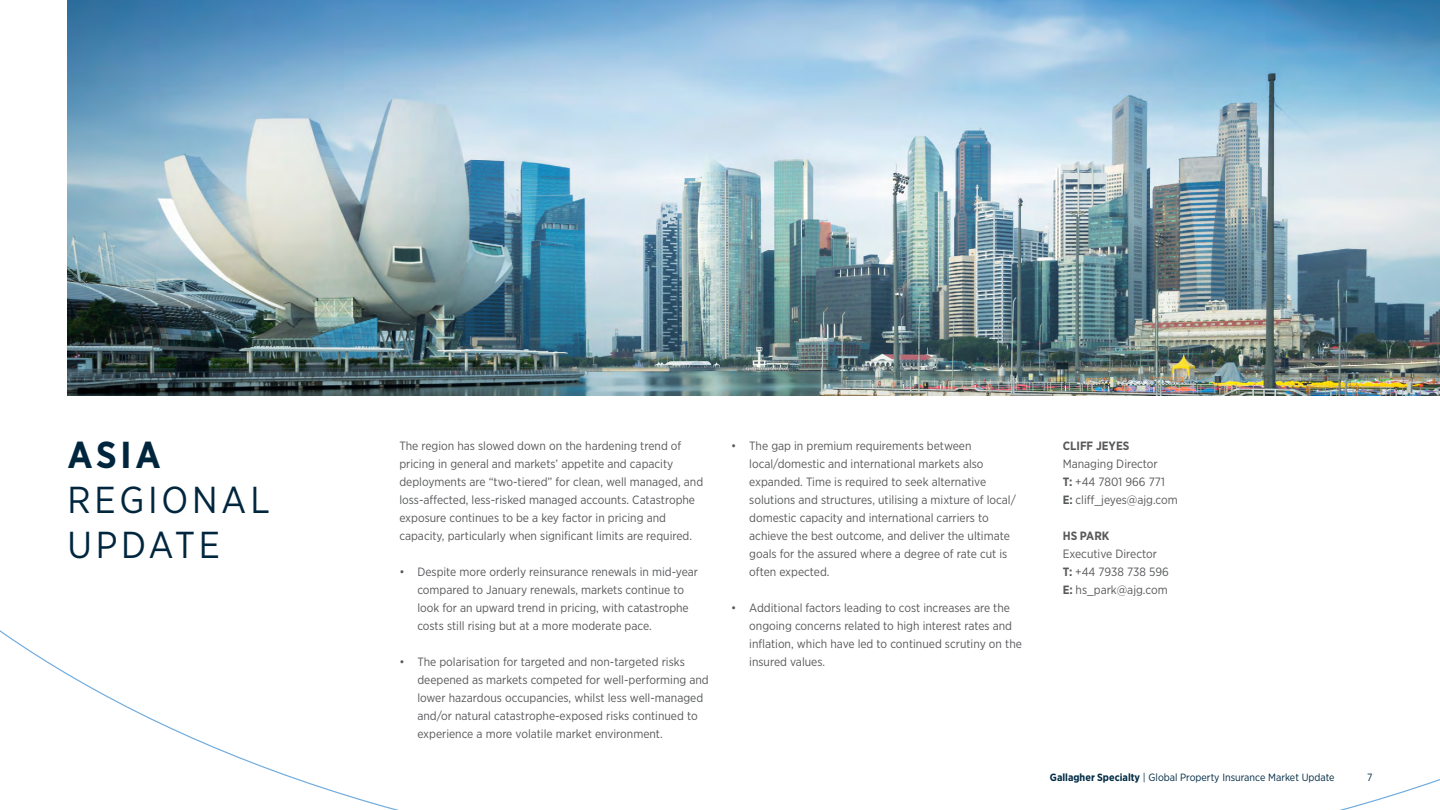
<style>
.page{position:relative;width:1440px;height:810px;background:#fff}
.page>*{position:absolute;margin:0;border:0;box-sizing:border-box;transform-origin:0 0}
.Section_Header{font:37.5px/45px "Gotham Narrow";letter-spacing:.1em;color:#00263e}
.Body_bullets{font:12px/18px "Gotham Narrow";color:#58595b}
.t1{font:10.5px "Gotham Narrow";color:#002b44}
.s1{font-weight:700}
</style>
<div class="page">
<img style="left:68px;top:0;width:1372px;height:396px">
<p class="Body_bullets" style="left:399px;top:437px;width:305px">The region has slowed down on the hardening trend of pricing in general and markets’ appetite and capacity deployments are “two-tiered” for clean, well managed, and loss-affected, less-risked managed accounts. Catastrophe exposure continues to be a key factor in pricing and capacity, particularly when significant limits are required.</p>
<p class="Body_bullets" style="left:417px;top:563px;width:282px;text-indent:-18px">• Despite more orderly reinsurance renewals in mid-year compared to January renewals, markets continue to look for an upward trend in pricing, with catastrophe costs still rising but at a more moderate pace.</p>
<p class="Body_bullets" style="left:417px;top:653px;width:293px;text-indent:-18px">• The polarisation for targeted and non-targeted risks deepened as markets competed for well-performing and lower hazardous occupancies, whilst less well-managed and/or natural catastrophe-exposed risks continued to experience a more volatile market environment.</p>
<p class="Body_bullets" style="left:749px;top:437px;width:268px;text-indent:-18px">• The gap in premium requirements between local/domestic and international markets also expanded. Time is required to seek alternative solutions and structures, utilising a mixture of local/ domestic capacity and international carriers to achieve the best outcome, and deliver the ultimate goals for the assured where a degree of rate cut is often expected.</p>
<p class="Body_bullets" style="left:749px;top:599px;width:274px;text-indent:-18px">• Additional factors leading to cost increases are the ongoing concerns related to high interest rates and inflation, which have led to continued scrutiny on the insured values.</p>
<p class="Section_Header" style="left:68px;top:432px;width:204px"><span class="s1">ASIA<br></span>REGIONAL<br>UPDATE</p>
<p class="Body_bullets" style="left:1063px;top:437px;width:97px"><span class="s1">CLIFF JEYES<br></span>Managing Director</p>
<p class="Body_bullets" style="left:1063px;top:473px;width:104px"><span class="s1">T:</span> +44 7801 966 771</p>
<p class="Body_bullets" style="left:1063px;top:491px;width:117px"><span class="s1">E:</span> cliff_jeyes@ajg.com</p>
<p class="Body_bullets" style="left:1063px;top:527px;width:96px"><span class="s1">HS PARK<br></span>Executive Director</p>
<p class="Body_bullets" style="left:1063px;top:563px;width:108px"><span class="s1">T:</span> +44 7938 738 596</p>
<p class="Body_bullets" style="left:1063px;top:581px;width:106px"><span class="s1">E:</span> hs_park@ajg.com</p>
<p class="t1" style="left:1050px;top:771px;width:286px"><span class="s1">Gallagher Specialty</span> | Global Property Insurance Market Update</p>
<p class="t1" style="left:1367px;top:771px;width:7px">7</p>
</div>
